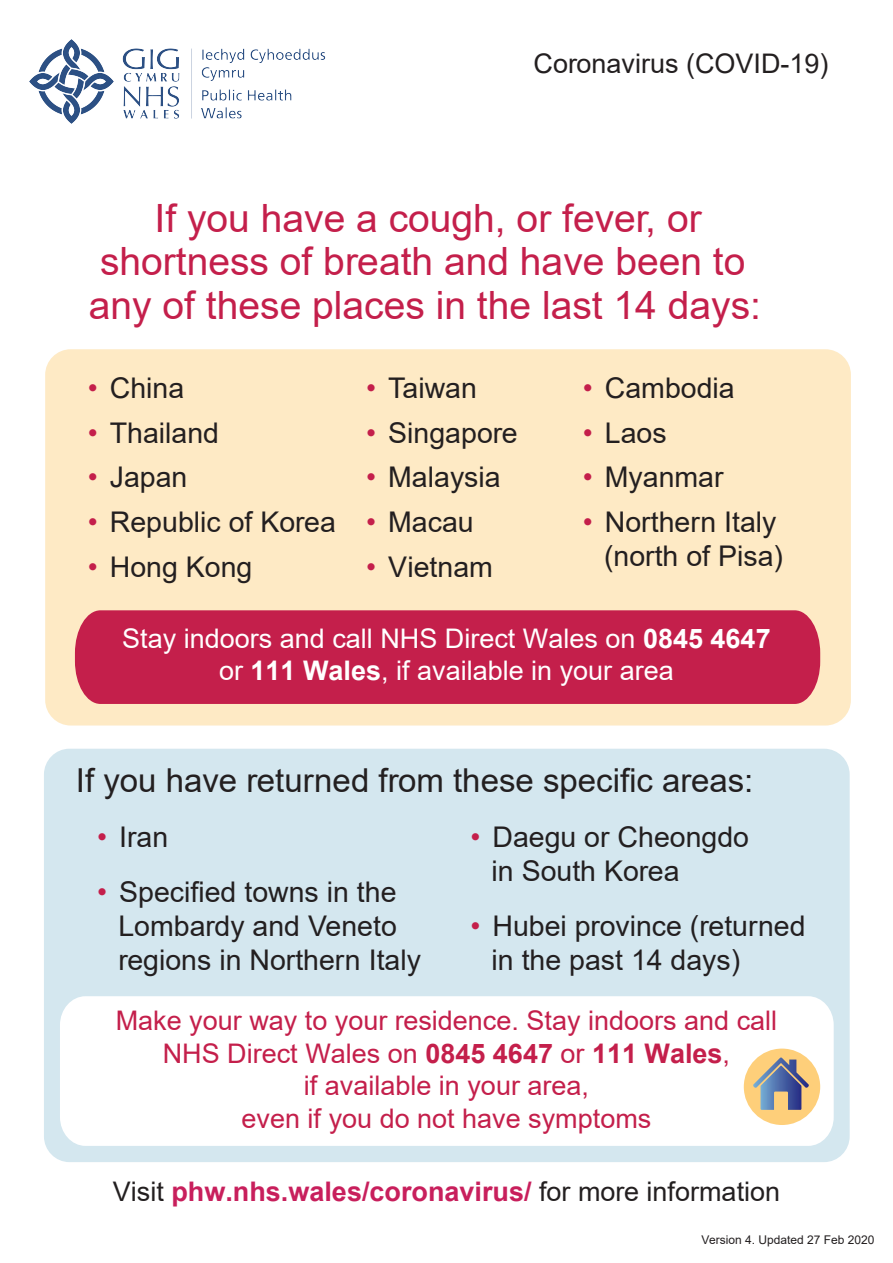
<style>
.page{position:relative;width:893px;height:1263px;background:#fff}
.page>*{position:absolute;margin:0;border:0;box-sizing:border-box;transform-origin:0 0}
.t1{font:39px/43.5px "Arial";color:#c41f4b;text-align:center}
.t2{font:33px "Arial";color:#231f20}
.t3{font:28.5px/34.2px "Arial";color:#231f20}
.t4{font:27px/32.4px "Arial";color:#c41f4b;text-align:center}
.t5{font:27px/32.4px "Arial";color:#fff;text-align:center}
.t6{font:700 27px "Arial";color:#c81f5c}
.t7{font:27px "Arial";color:#231f20}
.t8{font:12px "Arial";color:#231f20}
.s1{color:#c41f4b}
.s2{font-weight:700}
.s3{font-weight:400;color:#231f20}
</style>
<div class="page">
<div style="left:44px;top:749px;width:806px;height:413px;background:#d4e7ef;border-radius:26px"></div>
<div style="left:45px;top:349px;width:806px;height:376px;background:#feeac5;border-radius:26px"></div>
<div style="left:60px;top:996px;width:774px;height:150px;background:#fff"></div>
<div style="left:739px;top:1044px;width:86px;height:86px;background:#fff;border-radius:50%"></div>
<div style="left:744px;top:1048px;width:76px;height:77px;background:#fecf7a;border-radius:50%"></div>
<svg style="left:753px;top:1057px;width:56px;height:53px"></svg>
<div style="left:75px;top:610px;width:745px;height:94px;background:#c41f4b"></div>
<img style="left:30px;top:39px;width:296px;height:85px">
<p class="t7" style="left:533px;top:45px;width:297px">Coronavirus (COVID-19)</p>
<h1 class="t1" style="left:89px;top:196px;width:674px">If you have a cough, or fever, or shortness of breath and have been to any of these places in the last 14 days:</h1>
<p class="t3" style="left:88px;top:371px;width:98px"><span class="s1">•</span> China</p>
<p class="t3" style="left:88px;top:415px;width:133px"><span class="s1">•</span> Thailand</p>
<p class="t3" style="left:88px;top:460px;width:101px"><span class="s1">•</span> Japan</p>
<p class="t3" style="left:88px;top:505px;width:250px"><span class="s1">•</span> Republic of Korea</p>
<p class="t3" style="left:88px;top:549px;width:166px"><span class="s1">•</span> Hong Kong</p>
<p class="t3" style="left:366px;top:370px;width:112px"><span class="s1">•</span> Taiwan</p>
<p class="t3" style="left:366px;top:415px;width:153px"><span class="s1">•</span> Singapore</p>
<p class="t3" style="left:366px;top:460px;width:136px"><span class="s1">•</span> Malaysia</p>
<p class="t3" style="left:366px;top:505px;width:109px"><span class="s1">•</span> Macau</p>
<p class="t3" style="left:366px;top:549px;width:128px"><span class="s1">•</span> Vietnam</p>
<p class="t3" style="left:583px;top:370px;width:153px"><span class="s1">•</span> Cambodia</p>
<p class="t3" style="left:583px;top:415px;width:85px"><span class="s1">•</span> Laos</p>
<p class="t3" style="left:583px;top:460px;width:142px"><span class="s1">•</span> Myanmar</p>
<p class="t3" style="left:583px;top:505px;width:202px;text-align:right"><span class="s1">•</span> Northern Italy (north of Pisa)</p>
<p class="t5" style="left:122px;top:622px;width:650px">Stay indoors and call NHS Direct Wales on <span class="s2">0845 4647 </span>or <span class="s2">111 Wales</span>, if available in your area</p>
<p class="t2" style="left:76px;top:757px;width:679px">If you have returned from these specific areas:</p>
<p class="t3" style="left:97px;top:819px;width:73px"><span class="s1">•</span> Iran</p>
<p class="t3" style="left:118px;top:874px;width:304px;text-indent:-21px"><span class="s1">•</span> Specified towns in the<br>Lombardy and Veneto regions in Northern Italy</p>
<p class="t3" style="left:492px;top:819px;width:259px;text-indent:-21px"><span class="s1">•</span> Daegu or Cheongdo in South Korea</p>
<p class="t3" style="left:492px;top:909px;width:316px;text-indent:-21px"><span class="s1">•</span> Hubei province (returned in the past 14 days)</p>
<p class="t4" style="left:116px;top:1004px;width:663px">Make your way to your residence. Stay indoors and call NHS Direct Wales on <span class="s2">0845 4647</span> or <span class="s2">111 Wales</span>,<br>if available in your area,<br>even if you do not have symptoms</p>
<p class="t6" style="left:113px;top:1173px;width:669px"><span class="s3">Visit</span> phw.nhs.wales/coronavirus/ <span class="s3">for more information</span></p>
<p class="t8" style="left:702px;top:1231px;width:174px">Version 4. Updated 27 Feb 2020</p>
</div>
